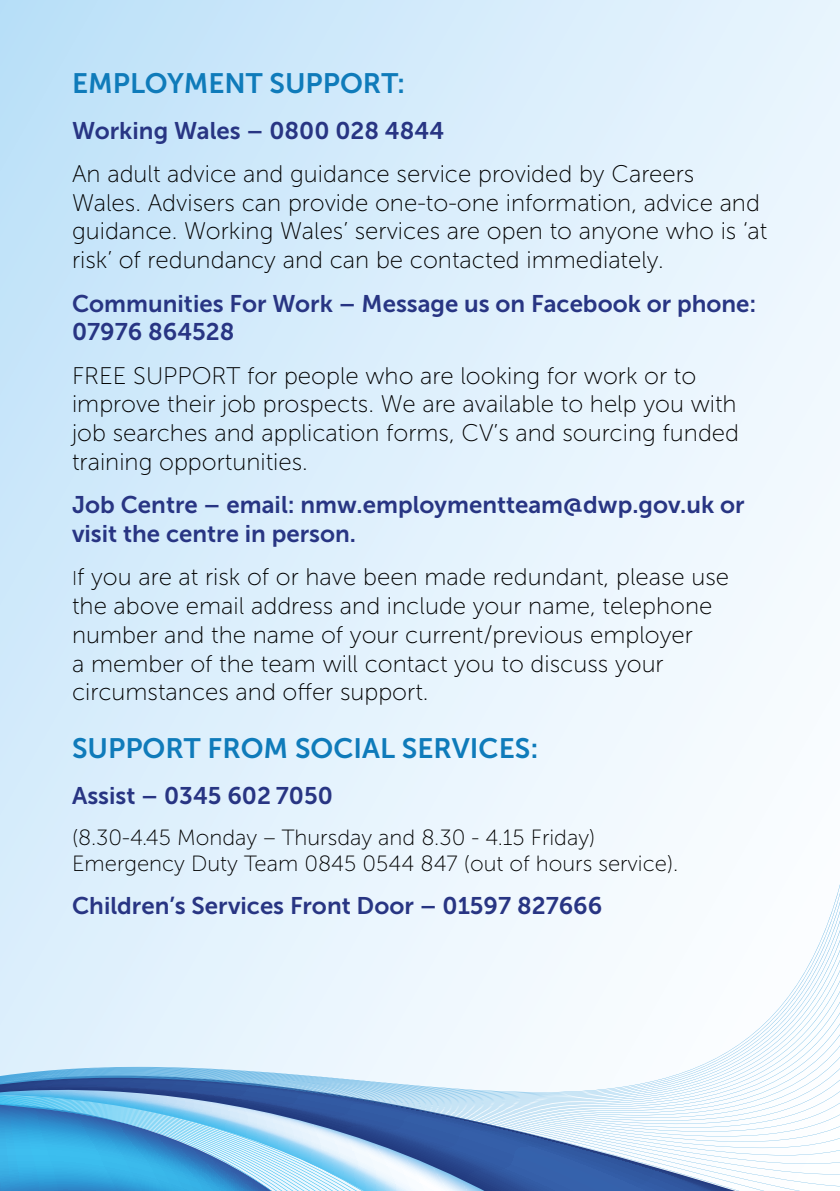
<style>
.page{position:relative;width:840px;height:1191px;background:#fff}
.page>*{position:absolute;margin:0;border:0;box-sizing:border-box;transform-origin:0 0}
.t1{font:28px "Museo Sans 700";color:#0f7bba}
.t2{font:24px/28.8px "Museo Sans 100";color:#000}
.t3{font:24px/28.8px "Museo Sans 700";color:#283583}
.t4{font:22px/26.4px "Museo Sans 100";color:#000}
.s1{font-size:20px}
</style>
<div class="page">
<div style="left:0;top:0;width:839px;height:1191px;background:linear-gradient(to right,#c7e5fa,#f3f9fe)"></div>
<svg style="left:0;top:774px;width:839px;height:417px"></svg>
<svg style="left:0;top:1103px;width:424px;height:88px"></svg>
<p class="t1" style="left:72px;top:68px;width:334px">EMPLOYMENT SUPPORT:</p>
<p class="t3" style="left:72px;top:116px;width:373px">Working Wales – 0800 028 4844</p>
<p class="t2" style="left:72px;top:159px;width:696px">An adult advice and guidance service provided by Careers Wales. Advisers can provide one-to-one information, advice and guidance. Working Wales’ services are open to anyone who is ‘at risk’ of redundancy and can be contacted immediately.</p>
<p class="t3" style="left:72px;top:289px;width:685px">Communities For Work – Message us on Facebook or phone:<br>07976 864528</p>
<p class="t2" style="left:72px;top:361px;width:668px">FREE SUPPORT for people who are looking for work or to improve their job prospects. We are available to help you with job searches and application forms, CV’s and sourcing funded training opportunities.</p>
<p class="t3" style="left:72px;top:490px;width:673px">Job Centre – email: nmw.employmentteam@dwp.gov.uk or visit the centre in person.</p>
<p class="t2" style="left:72px;top:563px;width:658px"><span class="s1">I</span>f you are at risk of or have been made redundant, please use the above email address and include your name, telephone number and the name of your current/previous employer<br>a member of the team will contact you to discuss your circumstances and offer support.</p>
<p class="t1" style="left:72px;top:733px;width:467px">SUPPORT FROM SOCIAL SERVICES:</p>
<p class="t3" style="left:72px;top:781px;width:262px">Assist – 0345 602 7050</p>
<p class="t4" style="left:72px;top:824px;width:607px">(8.30-4.45 Monday – Thursday and 8.30 - 4.15 Friday)<br>Emergency Duty Team 0845 0544 847 (out of hours service).</p>
<p class="t3" style="left:72px;top:891px;width:531px">Children’s Services Front Door – 01597 827666</p>
</div>
